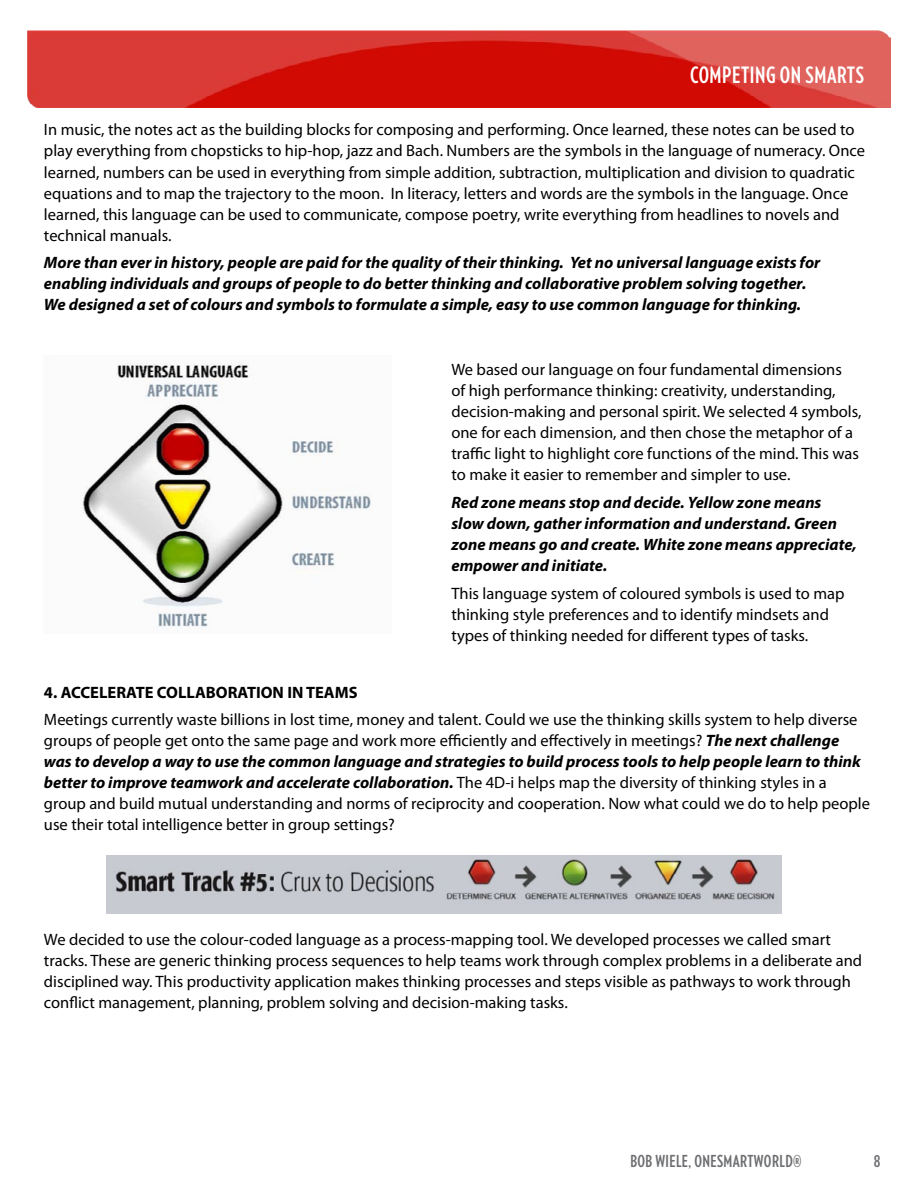
<style>
.page{position:relative;width:918px;height:1188px;background:#fff}
.page>*{position:absolute;margin:0;border:0;box-sizing:border-box;transform-origin:0 0}
.t1{font:700 22.5px "Verlag Compressed";letter-spacing:.025em;color:#fff}
.t2{font:16.5px/21px "Myriad Pro";color:#000}
.t3{font:italic 700 16.5px/21px "Myriad Pro";color:#000}
.t4{font:700 16.5px "Myriad Pro";color:#000}
.t5{font:700 16.5px "Verlag Compressed";letter-spacing:.025em;color:#6d6e71}
.s1{font-weight:700;font-style:italic}
</style>
<div class="page">
<img style="left:27px;top:30px;width:864px;height:78px">
<img style="left:82px;top:363px;width:289px;height:267px">
<img style="left:106px;top:856px;width:676px;height:57px">
<h1 class="t1" style="left:690px;top:59px;width:175px">COMPETING ON SMARTS</h1>
<p class="t2" style="left:44px;top:119px;width:823px">In music, the notes act as the building blocks for composing and performing. Once learned, these notes can be used to play everything from chopsticks to hip-hop, jazz and Bach. Numbers are the symbols in the language of numeracy. Once learned, numbers can be used in everything from simple addition, subtraction, multiplication and division to quadratic equations and to map the trajectory to the moon. In literacy, letters and words are the symbols in the language. Once learned, this language can be used to communicate, compose poetry, write everything from headlines to novels and technical manuals.</p>
<p class="t3" style="left:44px;top:252px;width:778px">More than ever in history, people are paid for the quality of their thinking. Yet no universal language exists for enabling individuals and groups of people to do better thinking and collaborative problem solving together.<br>We designed a set of colours and symbols to formulate a simple, easy to use common language for thinking.</p>
<p class="t2" style="left:451px;top:359px;width:412px">We based our language on four fundamental dimensions<br>of high performance thinking: creativity, understanding, decision-making and personal spirit. We selected 4 symbols, one for each dimension, and then chose the metaphor of a traffic light to highlight core functions of the mind. This was to make it easier to remember and simpler to use.</p>
<p class="t3" style="left:451px;top:491px;width:407px">Red zone means stop and decide. Yellow zone means slow down, gather information and understand. Green zone means go and create. White zone means appreciate, empower and initiate.</p>
<p class="t2" style="left:451px;top:583px;width:395px">This language system of coloured symbols is used to map thinking style preferences and to identify mindsets and types of thinking needed for different types of tasks.</p>
<p class="t4" style="left:44px;top:681px;width:315px">4. ACCELERATE COLLABORATION IN TEAMS</p>
<p class="t2" style="left:44px;top:709px;width:828px">Meetings currently waste billions in lost time, money and talent. Could we use the thinking skills system to help diverse groups of people get onto the same page and work more efficiently and effectively in meetings? <span class="s1">The next challenge was to develop a way to use the common language and strategies to build process tools to help people learn to think better to improve teamwork and accelerate collaboration.</span> The 4D-i helps map the diversity of thinking styles in a group and build mutual understanding and norms of reciprocity and cooperation. Now what could we do to help people use their total intelligence better in group settings?</p>
<p class="t2" style="left:44px;top:929px;width:820px">We decided to use the colour-coded language as a process-mapping tool. We developed processes we called smart tracks. These are generic thinking process sequences to help teams work through complex problems in a deliberate and disciplined way. This productivity application makes thinking processes and steps visible as pathways to work through conflict management, planning, problem solving and decision-making tasks.</p>
<p class="t5" style="left:630px;top:1149px;width:173px">BOB WIELE, ONESMARTWORLD®</p>
<p class="t5" style="left:874px;top:1149px;width:8px">8</p>
</div>
